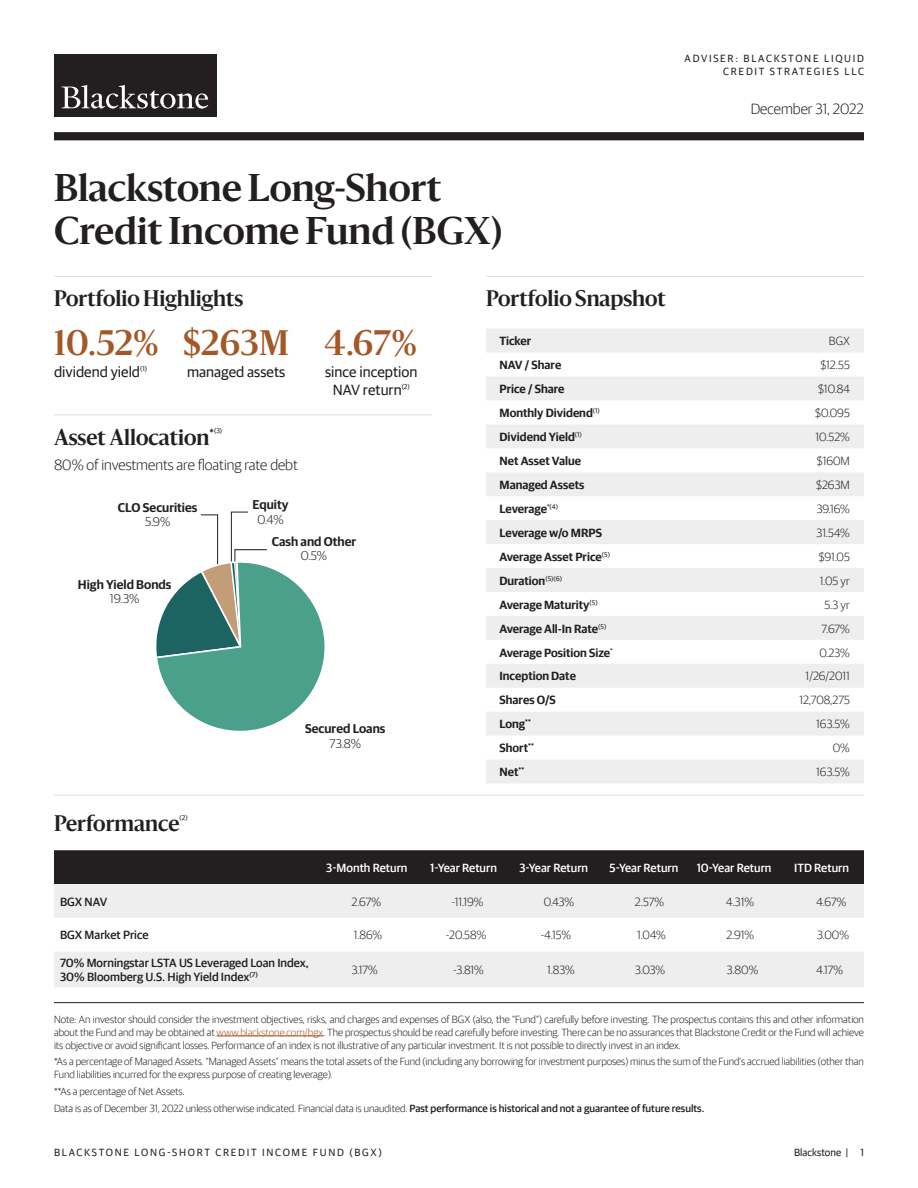
<style>
.page{position:relative;width:918px;height:1188px;background:#fff}
.page>*{position:absolute;margin:0;border:0;box-sizing:border-box;transform-origin:0 0}
.t1{font:600 36px "Sanomat TT";color:#231f20}
.t2{font:600 33px "Sanomat TT";letter-spacing:.015em;color:#a35827}
.t3{font:600 21px "Sanomat TT";color:#231f20}
.t4{font:15px "Guardian Sans TT";color:#231f20}
.t5{font:300 15px "Guardian Sans TT";color:#231f20}
.t6{font:600 12.75px/14.4px "Guardian Sans TT";color:#231f20;text-align:center}
.t7{font:600 12px "Guardian Sans TT";color:#231f20}
.t8{font:300 12px "Guardian Sans TT";color:#231f20}
.t9{font:500 12px "Guardian Sans TT";color:#231f20}
.t10{font:500 12px "Guardian Sans TT";color:#fff}
.t11{font:300 10.5px/12.6px "Guardian Sans TT";color:#231f20;text-align:justify}
.t12{font:10.5px "Guardian Sans TT";letter-spacing:.16em;color:#231f20}
.t13{font:10.5px "Guardian Sans TT";color:#231f20}
.t14{font:7.05px "Guardian Sans TT";color:#231f20}
.s1{font-weight:300}
.s2{color:#a35827}
.s3{font-weight:500}
</style>
<div class="page">
<div style="left:54px;top:54px;width:163px;height:63px;background:#231f20"></div>
<svg style="left:62px;top:85px;width:146px;height:24px"></svg>
<div style="left:54px;top:132px;width:810px;height:8px;background:#231f20"></div>
<hr style="left:54px;top:276px;width:378px;height:1px;background:#dcdddf">
<hr style="left:54px;top:415px;width:378px;height:1px;background:#dcdddf">
<hr style="left:54px;top:795px;width:810px;height:1px;background:#dcdddf">
<hr style="left:54px;top:1002px;width:810px;height:1px;background:#231f20">
<hr style="left:486px;top:276px;width:378px;height:1px;background:#dcdddf">
<svg style="left:156px;top:511px;width:169px;height:220px"></svg>
<div style="left:54px;top:850px;width:810px;height:34px;background:#231f20"></div>
<svg style="left:54px;top:884px;width:810px;height:103px;fill:#eeeeef"></svg>
<hr style="left:217px;top:1035px;width:106px;height:1px;background:#a35827">
<svg style="left:486px;top:329px;width:378px;height:454px;fill:#eeeeef"></svg>
<p class="t12" style="left:685px;top:51px;width:181px">ADVISER: BLACKSTONE LIQUID</p>
<p class="t12" style="left:723px;top:64px;width:142px">CREDIT STRATEGIES LLC</p>
<p class="t5" style="left:751px;top:98px;width:115px">December 31, 2022</p>
<p class="t1" style="left:54px;top:160px;width:389px">Blackstone Long-Short</p>
<p class="t1" style="left:54px;top:203px;width:450px">Credit Income Fund (BGX)</p>
<p class="t3" style="left:54px;top:282px;width:191px">Portfolio Highlights</p>
<p class="t3" style="left:486px;top:282px;width:181px">Portfolio Snapshot</p>
<p class="t2" style="left:54px;top:317px;width:106px">10.52%</p>
<p class="t4" style="left:54px;top:361px;width:95px">dividend yield<sup>(1)</sup></p>
<p class="t2" style="left:183px;top:317px;width:107px">$263M</p>
<p class="t4" style="left:187px;top:361px;width:100px">managed assets</p>
<p class="t3" style="left:54px;top:421px;width:170px">Asset Allocation<sup>*</sup><sup>(3)</sup></p>
<p class="t5" style="left:54px;top:454px;width:245px">80% of investments are floating rate debt</p>
<p class="t2" style="left:325px;top:317px;width:93px">4.67%</p>
<p class="t4" style="left:325px;top:361px;width:94px">since inception</p>
<p class="t4" style="left:333px;top:379px;width:79px">NAV return<sup>(2)</sup></p>
<p class="t6" style="left:118px;top:499px;width:81px">CLO Securities<br><span class="s1">5.9%</span></p>
<p class="t6" style="left:252px;top:496px;width:38px">Equity<br><span class="s1">0.4%</span></p>
<p class="t6" style="left:272px;top:533px;width:86px">Cash and Other<br><span class="s1">0.5%</span></p>
<p class="t6" style="left:78px;top:576px;width:95px">High Yield Bonds<br><span class="s1">19.3%</span></p>
<p class="t3" style="left:54px;top:808px;width:127px">Performance</p>
<p class="t14" style="left:180px;top:812px;width:10px">(2)</p>
<p class="t6" style="left:305px;top:721px;width:82px">Secured Loans<br><span class="s1">73.8%</span></p>
<p class="t7" style="left:500px;top:332px;width:33px">Ticker</p>
<p class="t8" style="left:829px;top:333px;width:22px">BGX</p>
<p class="t7" style="left:500px;top:356px;width:63px">NAV / Share</p>
<p class="t8" style="left:820px;top:357px;width:31px">$12.55</p>
<p class="t7" style="left:500px;top:380px;width:67px">Price / Share</p>
<p class="t8" style="left:818px;top:381px;width:33px">$10.84</p>
<p class="t7" style="left:500px;top:404px;width:102px">Monthly Dividend<sup>(1)</sup></p>
<p class="t8" style="left:815px;top:405px;width:36px">$0.095</p>
<p class="t7" style="left:500px;top:428px;width:84px">Dividend Yield<sup>(1)</sup></p>
<p class="t8" style="left:816px;top:429px;width:36px">10.52%</p>
<p class="t7" style="left:500px;top:452px;width:83px">Net Asset Value</p>
<p class="t8" style="left:817px;top:453px;width:34px">$160M</p>
<p class="t7" style="left:500px;top:476px;width:86px">Managed Assets</p>
<p class="t8" style="left:816px;top:477px;width:35px">$263M</p>
<p class="t7" style="left:500px;top:500px;width:60px">Leverage<sup>*(4)</sup></p>
<p class="t8" style="left:817px;top:501px;width:35px">39.16%</p>
<p class="t7" style="left:500px;top:524px;width:104px">Leverage w/o MRPS</p>
<p class="t8" style="left:817px;top:524px;width:35px">31.54%</p>
<p class="t7" style="left:500px;top:548px;width:112px">Average Asset Price<sup>(5)</sup></p>
<p class="t8" style="left:819px;top:548px;width:33px">$91.05</p>
<p class="t7" style="left:500px;top:572px;width:64px">Duration<sup>(5)(6)</sup></p>
<p class="t8" style="left:820px;top:572px;width:32px">1.05 yr</p>
<p class="t7" style="left:500px;top:596px;width:100px">Average Maturity<sup>(5)</sup></p>
<p class="t8" style="left:825px;top:596px;width:27px">5.3 yr</p>
<p class="t7" style="left:500px;top:620px;width:108px">Average All-In Rate<sup>(5)</sup></p>
<p class="t8" style="left:822px;top:620px;width:30px">7.67%</p>
<p class="t7" style="left:500px;top:644px;width:115px">Average Position Size<sup>*</sup></p>
<p class="t8" style="left:819px;top:644px;width:32px">0.23%</p>
<p class="t7" style="left:500px;top:668px;width:78px">Inception Date</p>
<p class="t8" style="left:806px;top:668px;width:46px">1/26/2011</p>
<p class="t7" style="left:500px;top:691px;width:58px">Shares O/S</p>
<p class="t8" style="left:799px;top:692px;width:52px">12,708,275</p>
<p class="t7" style="left:500px;top:715px;width:33px">Long<sup>**</sup></p>
<p class="t8" style="left:816px;top:716px;width:35px">163.5%</p>
<p class="t7" style="left:500px;top:739px;width:36px">Short<sup>**</sup></p>
<p class="t8" style="left:833px;top:740px;width:19px">0%</p>
<p class="t7" style="left:500px;top:763px;width:26px">Net<sup>**</sup></p>
<p class="t8" style="left:816px;top:764px;width:35px">163.5%</p>
<p class="t10" style="left:326px;top:859px;width:83px">3-Month Return</p>
<p class="t10" style="left:430px;top:859px;width:68px">1-Year Return</p>
<p class="t10" style="left:519px;top:859px;width:70px">3-Year Return</p>
<p class="t10" style="left:610px;top:859px;width:70px">5-Year Return</p>
<p class="t10" style="left:697px;top:859px;width:76px">10-Year Return</p>
<p class="t10" style="left:794px;top:859px;width:56px">ITD Return</p>
<p class="t9" style="left:60px;top:893px;width:49px">BGX NAV</p>
<p class="t8" style="left:351px;top:893px;width:31px">2.67%</p>
<p class="t8" style="left:452px;top:893px;width:33px">-11.19%</p>
<p class="t8" style="left:544px;top:893px;width:32px">0.43%</p>
<p class="t8" style="left:635px;top:893px;width:31px">2.57%</p>
<p class="t8" style="left:726px;top:893px;width:29px">4.31%</p>
<p class="t8" style="left:816px;top:893px;width:31px">4.67%</p>
<p class="t9" style="left:60px;top:926px;width:90px">BGX Market Price</p>
<p class="t8" style="left:354px;top:927px;width:30px">1.86%</p>
<p class="t8" style="left:446px;top:927px;width:42px">-20.58%</p>
<p class="t8" style="left:541px;top:927px;width:32px">-4.15%</p>
<p class="t8" style="left:637px;top:927px;width:30px">1.04%</p>
<p class="t8" style="left:727px;top:927px;width:29px">2.91%</p>
<p class="t8" style="left:817px;top:927px;width:34px">3.00%</p>
<p class="t9" style="left:60px;top:954px;width:250px">70% Morningstar LSTA US Leveraged Loan Index,</p>
<p class="t9" style="left:60px;top:969px;width:199px">30% Bloomberg U.S. High Yield Index<sup>(7)</sup></p>
<p class="t8" style="left:352px;top:962px;width:28px">3.17%</p>
<p class="t8" style="left:453px;top:962px;width:32px">-3.81%</p>
<p class="t8" style="left:547px;top:962px;width:29px">1.83%</p>
<p class="t8" style="left:635px;top:962px;width:32px">3.03%</p>
<p class="t8" style="left:727px;top:962px;width:33px">3.80%</p>
<p class="t8" style="left:816px;top:962px;width:28px">4.17%</p>
<p class="t11" style="left:54px;top:1013px;width:812px">Note: An investor should consider the investment objectives, risks, and charges and expenses of BGX (also, the “Fund”) carefully before investing. The prospectus contains this and other information about the Fund and may be obtained at <span class="s2">www.blackstone.com/bgx</span>. The prospectus should be read carefully before investing. There can be no assurances that Blackstone Credit or the Fund will achieve its objective or avoid significant losses. Performance of an index is not illustrative of any particular investment. It is not possible to directly invest in an index.</p>
<p class="t11" style="left:54px;top:1055px;width:812px">*As a percentage of Managed Assets. “Managed Assets” means the total assets of the Fund (including any borrowing for investment purposes) minus the sum of the Fund’s accrued liabilities (other than<br>Fund liabilities incurred for the express purpose of creating leverage).</p>
<p class="t11" style="left:54px;top:1084px;width:132px">**As a percentage of Net Assets.</p>
<p class="t11" style="left:54px;top:1101px;width:652px">Data is as of December 31, 2022 unless otherwise indicated. Financial data is unaudited. <span class="s3">Past performance is historical and not a guarantee of future results.</span></p>
<p class="t12" style="left:54px;top:1145px;width:330px">BLACKSTONE LONG-SHORT CREDIT INCOME FUND (BGX)</p>
<p class="t13" style="left:794px;top:1145px;width:71px">Blackstone | 1</p>
</div>
